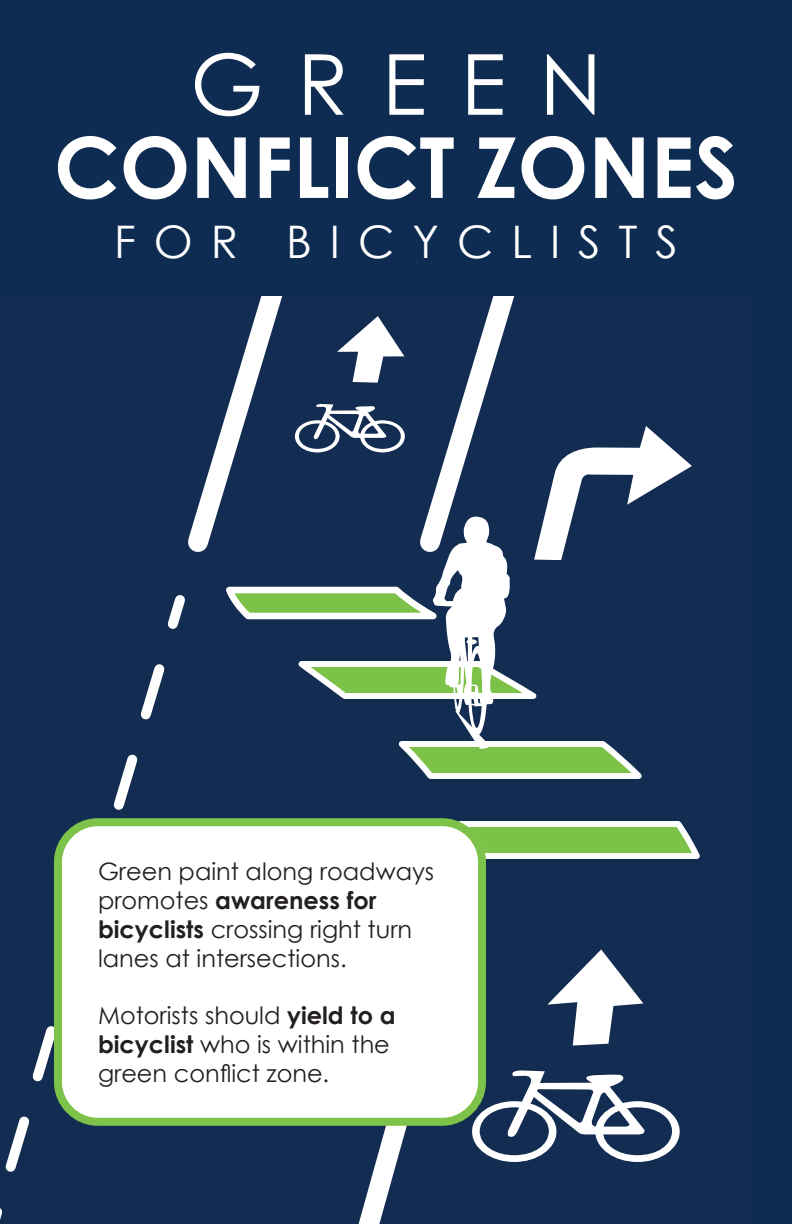
<style>
.page{position:relative;width:792px;height:1224px;background:#0e2b51}
.page>*{position:absolute;margin:0;border:0;box-sizing:border-box;transform-origin:0 0}
.t1{font:700 84.2px "Century Gothic";color:#fff}
.t2{font:84.2px "Century Gothic";letter-spacing:.4em;color:#fff}
.t3{font:44.8px "Century Gothic";letter-spacing:.4em;color:#fff}
.t4{font:24px/28.8px "Century Gothic";color:#231f20}
.s1{font-weight:700}
</style>
<div class="page">
<div style="left:0;top:297px;width:752px;height:927px;background:#132c51"></div>
<svg style="left:487px;top:1070px;width:193px;height:92px"></svg>
<svg style="left:5px;top:664px;width:155px;height:508px"></svg>
<svg style="left:0;top:1208px;width:3px;height:12px"></svg>
<svg style="left:358px;top:1102px;width:129px;height:122px"></svg>
<svg style="left:462px;top:821px;width:238px;height:38px;background:#a3cf83"></svg>
<svg style="left:547px;top:949px;width:96px;height:97px"></svg>
<svg style="left:160px;top:297px;width:532px;height:482px"></svg>
<div style="left:58px;top:822px;width:424px;height:300px;background:#fff;border-radius:40px"></div>
<div style="left:54px;top:818px;width:432px;height:308px;border:8px solid #7dc34a;border-radius:40px"></div>
<h1 class="t2" style="left:190px;top:26px;width:413px">GREEN</h1>
<h1 class="t1" style="left:54px;top:103px;width:686px">CONFLICT ZONES</h1>
<h2 class="t3" style="left:114px;top:211px;width:566px">FOR BICYCLISTS</h2>
<p class="t4" style="left:98px;top:857px;width:338px">Green paint along roadways promotes <span class="s1">awareness for bicyclists</span> crossing right turn lanes at intersections.</p>
<p class="t4" style="left:98px;top:1001px;width:299px">Motorists should <span class="s1">yield to a bicyclist</span> who is within the green conflict zone.</p>
</div>
